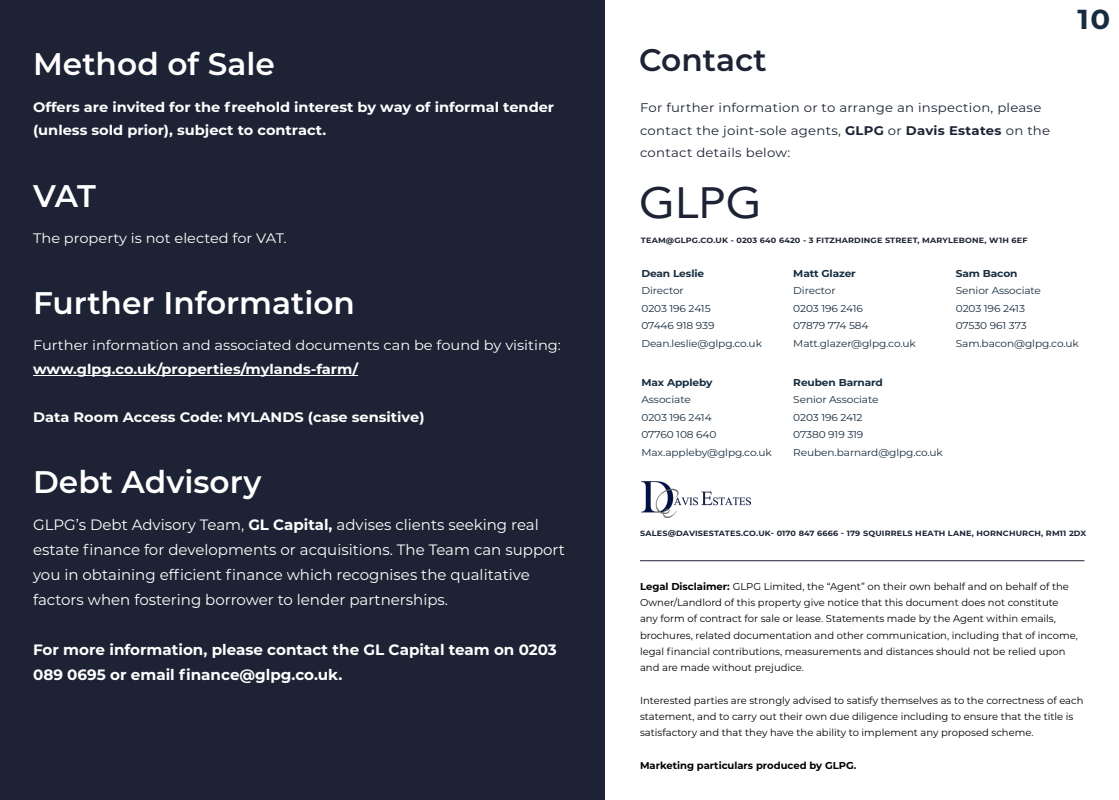
<style>
.page{position:relative;width:1119px;height:800px;background:#fff}
.page>*{position:absolute;margin:0;border:0;box-sizing:border-box;transform-origin:0 0}
.t1{font:43.75px "Avenir";color:#1d2334;scale:1.06 1}
.t2{font:600 31.25px "Montserrat";color:#fff}
.t3{font:600 31.25px "Montserrat";color:#1d2334}
.t4{font:700 27.5px "Montserrat";color:#172d3f;scale:1.06 1}
.t5{font:15px/25px "Montserrat";color:#fff}
.t6{font:700 15px/25px "Montserrat";color:#fff}
.t7{font:700 13.75px/23.8px "Montserrat";color:#fff;scale:1.06 1}
.t8{font:13.75px "Montserrat";color:#fff;scale:1.06 1}
.t9{font:12.5px/22.5px "Montserrat";letter-spacing:.02em;color:#1d2334;scale:1.06 1}
.t10{font:10px/16.2px "Montserrat";color:#000}
.t11{font:10px/17.5px "Montserrat";letter-spacing:-.01em;color:#172d3f;scale:1.06 1}
.t12{font:700 10px "Montserrat";letter-spacing:-.01em;color:#172d3f;scale:1.06 1}
.t13{font:700 10px "Montserrat";color:#000}
.t14{font:700 7.62px "Montserrat";letter-spacing:.02em;color:#1d2334;scale:1.06 1}
.s1{font-weight:700}
</style>
<div class="page">
<div style="left:0;top:0;width:605px;height:800px;background:#1d2334"></div>
<hr style="left:33px;top:375px;width:325px;height:1px;background:#fff">
<hr style="left:640px;top:560px;width:444px;height:1px;background:#1d2334">
<img style="left:641px;top:481px;width:110px;height:36px">
<h2 class="t2" style="left:33px;top:42px;width:243px">Method of Sale</h2>
<h3 class="t7" style="left:33px;top:94px;width:493px">Offers are invited for the freehold interest by way of informal tender (unless sold prior), subject to contract.</h3>
<h2 class="t2" style="left:33px;top:173px;width:64px">VAT</h2>
<h3 class="t8" style="left:33px;top:229px;width:241px">The property is not elected for VAT.</h3>
<h2 class="t2" style="left:33px;top:281px;width:323px">Further Information</h2>
<h3 class="t8" style="left:33px;top:336px;width:499px">Further information and associated documents can be found by visiting:</h3>
<h3 class="t7" style="left:33px;top:357px;width:308px">www.glpg.co.uk/properties/mylands-farm/</h3>
<h3 class="t7" style="left:33px;top:404px;width:371px">Data Room Access Code: MYLANDS (case sensitive)</h3>
<h2 class="t2" style="left:33px;top:460px;width:230px">Debt Advisory</h2>
<p class="t5" style="left:33px;top:512px;width:533px">GLPG’s Debt Advisory Team, <span class="s1">GL Capital,</span> advises clients seeking real estate finance for developments or acquisitions. The Team can support you in obtaining efficient finance which recognises the qualitative factors when fostering borrower to lender partnerships.</p>
<h3 class="t6" style="left:33px;top:637px;width:525px">For more information, please contact the GL Capital team on 0203<br>089 0695 or email finance@glpg.co.uk.</h3>
<h2 class="t3" style="left:639px;top:38px;width:129px">Contact</h2>
<p class="t9" style="left:640px;top:96px;width:388px">For further information or to arrange an inspection, please contact the joint-sole agents, <span class="s1">GLPG</span> or <span class="s1">Davis Estates</span> on the contact details below:</p>
<h1 class="t1" style="left:639px;top:167px;width:117px">GLPG</h1>
<p class="t14" style="left:641px;top:235px;width:366px">TEAM@GLPG.CO.UK - 0203 640 6420 - 3 FITZHARDINGE STREET, MARYLEBONE, W1H 6EF</p>
<h3 class="t4" style="left:1077px;top:0;width:32px">10</h3>
<p class="t12" style="left:641px;top:266px;width:61px">Dean Leslie</p>
<p class="t11" style="left:641px;top:282px;width:115px">Director<br>0203 196 2415<br>07446 918 939<br>Dean.leslie@glpg.co.uk</p>
<p class="t12" style="left:641px;top:375px;width:69px">Max Appleby</p>
<p class="t11" style="left:641px;top:391px;width:124px">Associate<br>0203 196 2414<br>07760 108 640<br>Max.appleby@glpg.co.uk</p>
<p class="t12" style="left:793px;top:266px;width:61px">Matt Glazer</p>
<p class="t11" style="left:793px;top:282px;width:117px">Director<br>0203 196 2416<br>07879 774 584<br>Matt.glazer@glpg.co.uk</p>
<p class="t12" style="left:793px;top:375px;width:86px">Reuben Barnard</p>
<p class="t11" style="left:793px;top:391px;width:143px">Senior Associate<br>0203 196 2412<br>07380 919 319<br>Reuben.barnard@glpg.co.uk</p>
<p class="t12" style="left:956px;top:266px;width:60px">Sam Bacon</p>
<p class="t11" style="left:956px;top:282px;width:117px">Senior Associate<br>0203 196 2413<br>07530 961 373<br>Sam.bacon@glpg.co.uk</p>
<p class="t14" style="left:640px;top:528px;width:422px">SALES@DAVISESTATES.CO.UK- 0170 847 6666 - 179 SQUIRRELS HEATH LANE, HORNCHURCH, RM11 2DX</p>
<p class="t10" style="left:640px;top:578px;width:439px"><span class="s1">Legal Disclaimer:</span> GLPG Limited, the “Agent” on their own behalf and on behalf of the Owner/Landlord of this property give notice that this document does not constitute any form of contract for sale or lease. Statements made by the Agent within emails, brochures, related documentation and other communication, including that of income, legal financial contributions, measurements and distances should not be relied upon and are made without prejudice.</p>
<p class="t10" style="left:640px;top:692px;width:445px">Interested parties are strongly advised to satisfy themselves as to the correctness of each statement, and to carry out their own due diligence including to ensure that the title is satisfactory and that they have the ability to implement any proposed scheme.</p>
<p class="t13" style="left:640px;top:758px;width:218px">Marketing particulars produced by GLPG.</p>
</div>
